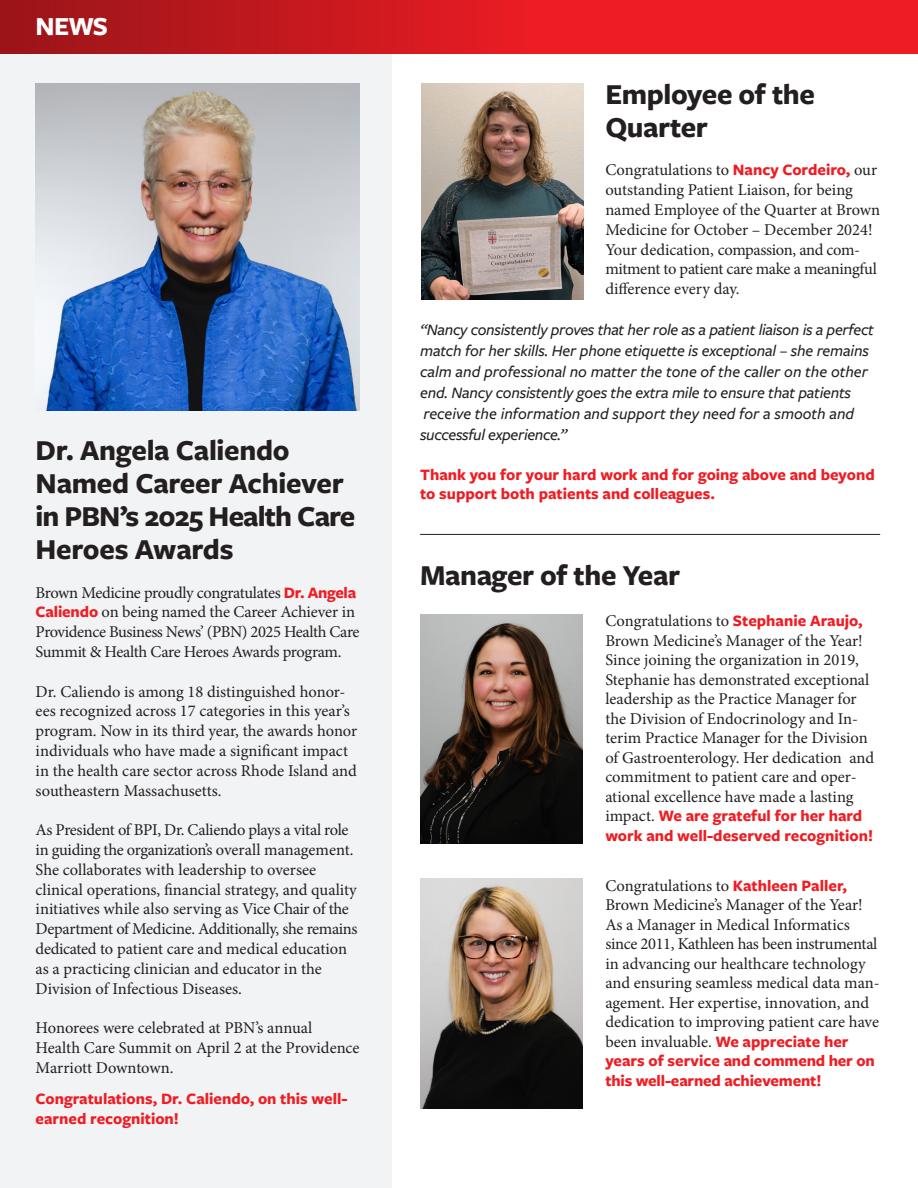
<style>
.page{position:relative;width:918px;height:1188px;background:#fff}
.page>*{position:absolute;margin:0;border:0;box-sizing:border-box;transform-origin:0 0}
.t1{font:700 30px/33px "Freight Sans Pro";letter-spacing:-.015em;color:#231f20}
.t2{font:700 27px "Freight Sans Pro";color:#fff}
.t3{font:16.5px/19.8px "Minion Pro";letter-spacing:-.005em;color:#231f20}
.t4{font:italic 500 16.5px/21px "Freight Sans Pro";letter-spacing:-.01em;color:#231f20}
.t5{font:16.5px/19.8px "Minion Pro";letter-spacing:-.025em;color:#231f20}
.t6{font:700 16.5px/19.8px "Freight Sans Pro";color:#ee1d23}
.s1{font-family:"Freight Sans Pro";font-weight:700;color:#ee1d23}
</style>
<div class="page">
<div style="left:0;top:54px;width:392px;height:1134px;background:#f2f3f4"></div>
<svg style="left:0;top:0;width:918px;height:54px;background:#d31a20"></svg>
<img style="left:36px;top:83px;width:324px;height:327px">
<img style="left:421px;top:83px;width:162px;height:216px">
<img style="left:420px;top:614px;width:162px;height:230px">
<img style="left:420px;top:879px;width:162px;height:229px">
<hr style="left:420px;top:534px;width:460px;height:1px;background:#231f20">
<p class="t2" style="left:36px;top:8px;width:74px">NEWS</p>
<p class="t1" style="left:36px;top:432px;width:321px">Dr. Angela Caliendo<br>Named Career Achiever in PBN’s 2025 Health Care<br>Heroes Awards</p>
<p class="t5" style="left:36px;top:582px;width:325px">Brown Medicine proudly congratulates <span class="s1">Dr. Angela Caliendo</span> on being named the Career Achiever in Providence Business News’ (PBN) 2025 Health Care Summit &amp; Health Care Heroes Awards program.</p>
<p class="t3" style="left:36px;top:681px;width:323px">Dr. Caliendo is among 18 distinguished honor&shy;ees recognized across 17 categories in this year’s program. Now in its third year, the awards honor individuals who have made a significant impact in the health care sector across Rhode Island and southeastern Massachusetts.</p>
<p class="t3" style="left:36px;top:820px;width:323px">As President of BPI, Dr. Caliendo plays a vital role in guiding the organization’s overall management.<br>She collaborates with leadership to oversee clinical operations, financial strategy, and quality initiatives while also serving as Vice Chair of the Department of Medicine. Additionally, she remains dedicated to patient care and medical education as a practicing clinician and educator in the Division of Infectious Diseases.</p>
<p class="t3" style="left:36px;top:1018px;width:325px">Honorees were celebrated at PBN’s annual<br>Health Care Summit on April 2 at the Providence<br>Marriott Downtown.</p>
<p class="t6" style="left:36px;top:1088px;width:313px">Congratulations, Dr. Caliendo, on this well&shy;earned recognition!</p>
<p class="t1" style="left:605px;top:76px;width:211px">Employee of the<br>Quarter</p>
<p class="t3" style="left:605px;top:160px;width:276px">Congratulations to <span class="s1">Nancy Cordeiro,</span> our outstanding Patient Liaison, for being named Employee of the Quarter at Brown Medicine for October – December 2024!<br>Your dedication, compassion, and com&shy;mitment to patient care make a meaningful difference every day.</p>
<p class="t4" style="left:420px;top:318px;width:455px">“Nancy consistently proves that her role as a patient liaison is a perfect match for her skills. Her phone etiquette is exceptional – she remains calm and professional no matter the tone of the caller on the other end. Nancy consistently goes the extra mile to ensure that patients</p>
<p class="t4" style="left:423px;top:402px;width:432px">receive the information and support they need for a smooth and</p>
<p class="t4" style="left:420px;top:423px;width:148px">successful experience.”</p>
<p class="t6" style="left:420px;top:464px;width:456px">Thank you for your hard work and for going above and beyond to support both patients and colleagues.</p>
<p class="t1" style="left:420px;top:558px;width:261px">Manager of the Year</p>
<p class="t3" style="left:605px;top:611px;width:270px">Congratulations to <span class="s1">Stephanie Araujo, </span>Brown Medicine’s Manager of the Year!<br>Since joining the organization in 2019, Stephanie has demonstrated exceptional leadership as the Practice Manager for the Division of Endocrinology and In&shy;terim Practice Manager for the Division of Gastroenterology. Her dedication and commitment to patient care and oper&shy;ational excellence have made a lasting impact. <span class="s1">We are grateful for her hard work and well-deserved recognition!</span></p>
<p class="t3" style="left:605px;top:876px;width:276px">Congratulations to <span class="s1">Kathleen Paller, </span>Brown Medicine’s Manager of the Year!<br>As a Manager in Medical Informatics since 2011, Kathleen has been instrumental in advancing our healthcare technology and ensuring seamless medical data man&shy;agement. Her expertise, innovation, and dedication to improving patient care have been invaluable. <span class="s1">We appreciate her years of service and commend her on this well-earned achievement!</span></p>
</div>
